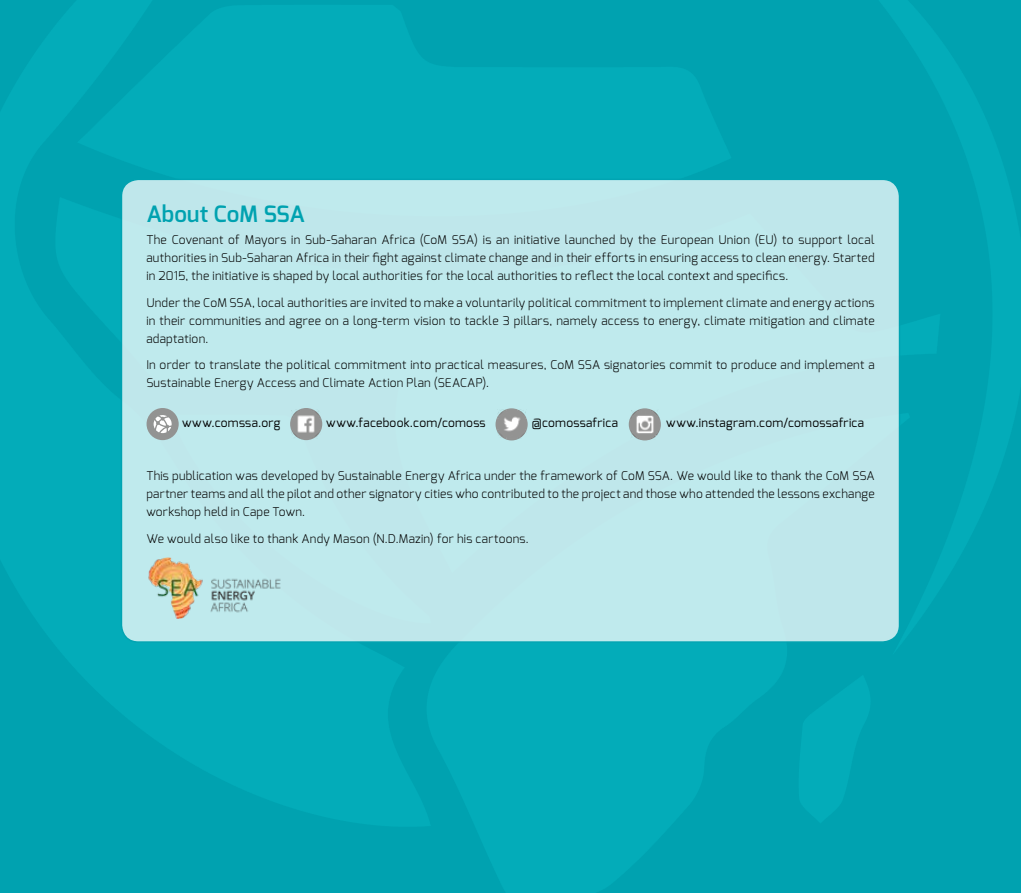
<style>
.page{position:relative;width:1021px;height:893px;background:#fff}
.page>*{position:absolute;margin:0;border:0;box-sizing:border-box;transform-origin:0 0}
.t1{font:600 22.5px "Exo";color:#00a2b0}
.t2{font:300 12px/18px "Exo";letter-spacing:.025em;color:#000;text-align:justify}
.t3{font:12px "Exo";letter-spacing:.02em;color:#000}
</style>
<div class="page">
<img style="left:0;top:0;width:1020px;height:893px">
<div style="left:121px;top:179px;width:778px;height:463px;background:#bfeaed;border-radius:17px"></div>
<div style="left:148px;top:409px;width:29px;height:30px;background:#929392;border-radius:50%"></div>
<div style="left:146px;top:408px;width:33px;height:32px;border:3px solid #929392;border-radius:50%"></div>
<svg style="left:154px;top:415px;width:18px;height:18px"></svg>
<div style="left:290px;top:408px;width:32px;height:32px;border:3px solid #929392;border-radius:50%"></div>
<img style="left:291px;top:410px;width:30px;height:29px">
<div style="left:495px;top:408px;width:32px;height:32px;border:3px solid #929392;border-radius:50%"></div>
<img style="left:497px;top:409px;width:29px;height:30px">
<div style="left:628px;top:408px;width:33px;height:32px;border:3px solid #929392;border-radius:50%"></div>
<img style="left:630px;top:410px;width:29px;height:29px">
<img style="left:148px;top:557px;width:133px;height:61px">
<h1 class="t1" style="left:146px;top:200px;width:160px">About CoM SSA</h1>
<p class="t2" style="left:146px;top:231px;width:730px">The Covenant of Mayors in Sub-Saharan Africa (CoM SSA) is an initiative launched by the European Union (EU) to support local authorities in Sub-Saharan Africa in their fight against climate change and in their efforts in ensuring access to clean energy. Started in 2015, the initiative is shaped by local authorities for the local authorities to reflect the local context and specifics.</p>
<p class="t2" style="left:146px;top:294px;width:729px">Under the CoM SSA, local authorities are invited to make a voluntarily political commitment to implement climate and energy actions in their communities and agree on a long-term vision to tackle 3 pillars, namely access to energy, climate mitigation and climate adaptation.</p>
<p class="t2" style="left:146px;top:356px;width:729px">In order to translate the political commitment into practical measures, CoM SSA signatories commit to produce and implement a<br>Sustainable Energy Access and Climate Action Plan (SEACAP).</p>
<p class="t3" style="left:182px;top:415px;width:100px">www.comssa.org</p>
<p class="t3" style="left:326px;top:415px;width:161px">www.facebook.com/comoss</p>
<p class="t3" style="left:531px;top:415px;width:88px">@comossafrica</p>
<p class="t3" style="left:666px;top:415px;width:199px">www.instagram.com/comossafrica</p>
<p class="t2" style="left:146px;top:467px;width:729px">This publication was developed by Sustainable Energy Africa under the framework of CoM SSA. We would like to thank the CoM SSA partner teams and all the pilot and other signatory cities who contributed to the project and those who attended the lessons exchange workshop held in Cape Town.</p>
<p class="t2" style="left:146px;top:530px;width:384px">We would also like to thank Andy Mason (N.D.Mazin) for his cartoons.</p>
</div>
